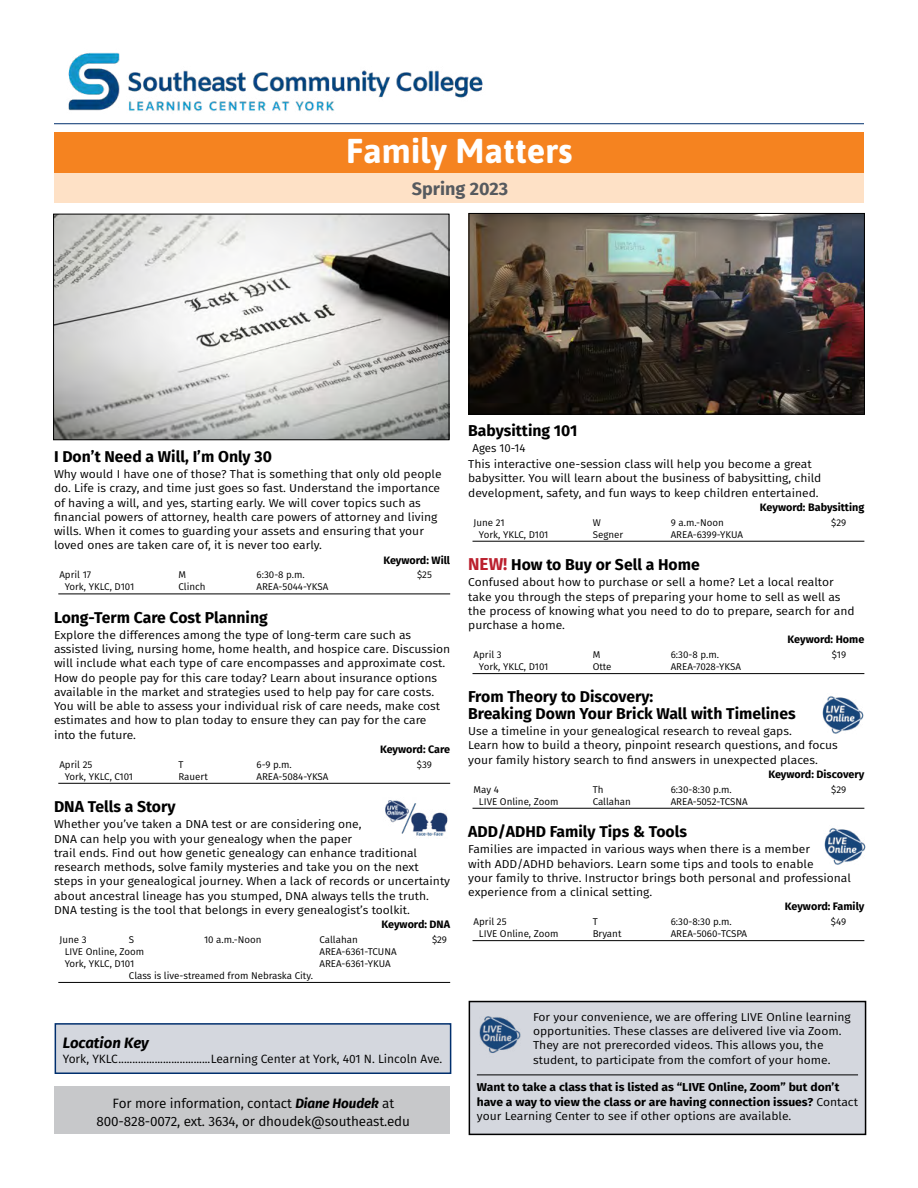
<style>
.page{position:relative;width:918px;height:1188px;background:#fff}
.page>*{position:absolute;margin:0;border:0;box-sizing:border-box;transform-origin:0 0}
.t1{font:700 34.5px "Asap";color:#fff}
.t2{font:700 18px "Fira Sans";color:#565a5f}
.t3{font:700 15.75px/16.5px "Fira Sans";color:#000}
.IOC_Town{font:italic 700 15px "Fira Sans";color:#000}
.t4{font:13.5px/18px "Fira Sans";letter-spacing:-.01em;color:#000;text-align:center}
.IOC_Location{font:12px "Fira Sans";color:#000}
.class_description{font:11.55px/14.2px "Fira Sans";color:#000;scale:1.06 1}
.class_description-2{font:700 11.55px/14.2px "Fira Sans";color:#000;scale:1.06 1}
.prerequisite{font:11.55px "Fira Sans";color:#000}
.keyword{font:700 10.8px "Fira Sans";color:#000}
.logistics{font:9.75px "Fira Sans";color:#000}
.logistics_multi_sec{font:9.75px "Fira Sans";color:#000}
.s1{font-weight:700;font-style:italic}
.s2{font-size:17.25px;color:#bb202e}
.s3{font-weight:400}
</style>
<div class="page">
<hr style="left:54px;top:123px;width:810px;height:1px;background:#002f6e">
<hr style="left:58px;top:594px;width:392px;height:1px;background:#000">
<hr style="left:58px;top:783px;width:392px;height:1px;background:#000">
<hr style="left:58px;top:982px;width:392px;height:1px;background:#000">
<hr style="left:473px;top:541px;width:391px;height:1px;background:#000">
<hr style="left:473px;top:673px;width:391px;height:1px;background:#000">
<hr style="left:473px;top:808px;width:391px;height:1px;background:#000">
<hr style="left:473px;top:940px;width:391px;height:1px;background:#000">
<img style="left:385px;top:800px;width:63px;height:36px">
<img style="left:822px;top:696px;width:42px;height:38px">
<img style="left:824px;top:828px;width:41px;height:37px">
<div style="left:54px;top:1086px;width:396px;height:48px;background:#c7c8ca"></div>
<img style="left:54px;top:52px;width:443px;height:72px">
<div style="left:55px;top:1024px;width:396px;height:49px;background:#d4d7de"></div>
<div style="left:55px;top:1023px;width:396px;height:51px;border:2px solid #002f6e"></div>
<div style="left:54px;top:132px;width:810px;height:41px;background:#f58320"></div>
<div style="left:54px;top:173px;width:810px;height:30px;background:#fee1c6"></div>
<div style="left:469px;top:1002px;width:397px;height:132px;background:#d4d7de"></div>
<hr style="left:477px;top:1075px;width:381px;height:1px;background:#000">
<div style="left:469px;top:1001px;width:397px;height:134px;border:2px solid #000"></div>
<img style="left:479px;top:1016px;width:42px;height:37px">
<svg style="left:53px;top:213px;width:397px;height:228px"></svg>
<img style="left:468px;top:213px;width:397px;height:202px">
<p class="t1" style="left:346px;top:126px;width:228px">Family Matters</p>
<p class="t2" style="left:412px;top:173px;width:98px">Spring 2023</p>
<p class="t3" style="left:54px;top:447px;width:219px">I Don’t Need a Will, I’m Only 30</p>
<p class="class_description" style="left:54px;top:467px;width:367px">Why would I have one of those? That is something that only old people do. Life is crazy, and time just goes so fast. Understand the importance of having a will, and yes, starting early. We will cover topics such as financial powers of attorney, health care powers of attorney and living wills. When it comes to guarding your assets and ensuring that your loved ones are taken care of, it is never too early.</p>
<p class="keyword" style="left:383px;top:551px;width:68px">Keyword: Will</p>
<p class="logistics" style="left:59px;top:568px;width:33px">April 17</p>
<p class="logistics" style="left:179px;top:568px;width:9px">M</p>
<p class="logistics" style="left:257px;top:568px;width:50px">6:30-8 p.m.</p>
<p class="logistics" style="left:417px;top:568px;width:16px">$25</p>
<p class="logistics" style="left:65px;top:580px;width:71px">York, YKLC, D101</p>
<p class="logistics" style="left:179px;top:580px;width:29px">Clinch</p>
<p class="logistics" style="left:256px;top:580px;width:73px">AREA-5044-YKSA</p>
<p class="t3" style="left:54px;top:608px;width:215px">Long-Term Care Cost Planning</p>
<p class="class_description" style="left:54px;top:628px;width:375px">Explore the differences among the type of long-term care such as assisted living, nursing home, home health, and hospice care. Discussion will include what each type of care encompasses and approximate cost.<br>How do people pay for this care today? Learn about insurance options available in the market and strategies used to help pay for care costs.<br>You will be able to assess your individual risk of care needs, make cost estimates and how to plan today to ensure they can pay for the care into the future.</p>
<p class="keyword" style="left:380px;top:740px;width:72px">Keyword: Care</p>
<p class="logistics" style="left:59px;top:757px;width:35px">April 25</p>
<p class="logistics" style="left:179px;top:757px;width:7px">T</p>
<p class="logistics" style="left:257px;top:757px;width:37px">6-9 p.m.</p>
<p class="logistics" style="left:417px;top:757px;width:17px">$39</p>
<p class="logistics" style="left:65px;top:769px;width:70px">York, YKLC, C101</p>
<p class="logistics" style="left:179px;top:769px;width:31px">Rauert</p>
<p class="logistics" style="left:256px;top:769px;width:74px">AREA-5084-YKSA</p>
<p class="t3" style="left:54px;top:797px;width:123px">DNA Tells a Story</p>
<p class="class_description" style="left:54px;top:817px;width:375px">Whether you’ve taken a DNA test or are considering one,<br>DNA can help you with your genealogy when the paper<br>trail ends. Find out how genetic genealogy can enhance traditional research methods, solve family mysteries and take you on the next steps in your genealogical journey. When a lack of records or uncertainty about ancestral lineage has you stumped, DNA always tells the truth.<br>DNA testing is the tool that belongs in every genealogist’s toolkit.</p>
<p class="keyword" style="left:381px;top:915px;width:70px">Keyword: DNA</p>
<p class="logistics_multi_sec" style="left:59px;top:932px;width:29px">June 3</p>
<p class="logistics_multi_sec" style="left:129px;top:932px;width:7px">S</p>
<p class="logistics_multi_sec" style="left:204px;top:932px;width:59px">10 a.m.-Noon</p>
<p class="logistics_multi_sec" style="left:320px;top:932px;width:40px">Callahan</p>
<p class="logistics_multi_sec" style="left:432px;top:932px;width:16px">$29</p>
<p class="logistics_multi_sec" style="left:65px;top:944px;width:81px">LIVE Online, Zoom</p>
<p class="logistics_multi_sec" style="left:320px;top:944px;width:79px">AREA-6361-TCUNA</p>
<p class="logistics_multi_sec" style="left:65px;top:956px;width:71px">York, YKLC, D101</p>
<p class="logistics_multi_sec" style="left:320px;top:956px;width:73px">AREA-6361-YKUA</p>
<p class="logistics_multi_sec" style="left:129px;top:968px;width:185px">Class is live-streamed from Nebraska City.</p>
<p class="IOC_Town" style="left:63px;top:1030px;width:88px">Location Key</p>
<p class="IOC_Location" style="left:63px;top:1050px;width:381px">York, YKLC.................................Learning Center at York, 401 N. Lincoln Ave.</p>
<p class="t4" style="left:97px;top:1094px;width:315px">For more information, contact <span class="s1">Diane Houdek</span> at<br>800-828-0072, ext. 3634, or dhoudek@southeast.edu</p>
<p class="t3" style="left:468px;top:421px;width:111px">Babysitting 101</p>
<p class="prerequisite" style="left:473px;top:439px;width:55px">Ages 10-14</p>
<p class="class_description" style="left:468px;top:457px;width:335px">This interactive one-session class will help you become a great babysitter. You will learn about the business of babysitting, child development, safety, and fun ways to keep children entertained.</p>
<p class="keyword" style="left:760px;top:498px;width:106px">Keyword: Babysitting</p>
<p class="logistics" style="left:474px;top:515px;width:33px">June 21</p>
<p class="logistics" style="left:593px;top:515px;width:10px">W</p>
<p class="logistics" style="left:671px;top:515px;width:55px">9 a.m.-Noon</p>
<p class="logistics" style="left:831px;top:515px;width:16px">$29</p>
<p class="logistics" style="left:479px;top:527px;width:71px">York, YKLC, D101</p>
<p class="logistics" style="left:593px;top:527px;width:32px">Segner</p>
<p class="logistics" style="left:671px;top:527px;width:74px">AREA-6399-YKUA</p>
<p class="t3" style="left:468px;top:555px;width:233px"><span class="s2">NEW!</span> How to Buy or Sell a Home</p>
<p class="class_description" style="left:468px;top:575px;width:366px">Confused about how to purchase or sell a home? Let a local realtor take you through the steps of preparing your home to sell as well as the process of knowing what you need to do to prepare, search for and purchase a home.</p>
<p class="keyword" style="left:788px;top:631px;width:78px">Keyword: Home</p>
<p class="logistics" style="left:474px;top:647px;width:30px">April 3</p>
<p class="logistics" style="left:593px;top:647px;width:9px">M</p>
<p class="logistics" style="left:671px;top:647px;width:50px">6:30-8 p.m.</p>
<p class="logistics" style="left:832px;top:647px;width:16px">$19</p>
<p class="logistics" style="left:479px;top:659px;width:71px">York, YKLC, D101</p>
<p class="logistics" style="left:593px;top:659px;width:20px">Otte</p>
<p class="logistics" style="left:671px;top:659px;width:72px">AREA-7028-YKSA</p>
<p class="t3" style="left:468px;top:687px;width:329px">From Theory to Discovery:<br>Breaking Down Your Brick Wall with Timelines</p>
<p class="class_description" style="left:468px;top:724px;width:350px">Use a timeline in your genealogical research to reveal gaps.<br>Learn how to build a theory, pinpoint research questions, and focus your family history search to find answers in unexpected places.</p>
<p class="keyword" style="left:768px;top:765px;width:97px">Keyword: Discovery</p>
<p class="logistics" style="left:474px;top:782px;width:27px">May 4</p>
<p class="logistics" style="left:593px;top:782px;width:12px">Th</p>
<p class="logistics" style="left:671px;top:782px;width:63px">6:30-8:30 p.m.</p>
<p class="logistics" style="left:831px;top:782px;width:16px">$29</p>
<p class="logistics" style="left:479px;top:794px;width:81px">LIVE Online, Zoom</p>
<p class="logistics" style="left:593px;top:794px;width:40px">Callahan</p>
<p class="logistics" style="left:671px;top:794px;width:78px">AREA-5052-TCSNA</p>
<p class="t3" style="left:468px;top:822px;width:220px">ADD/ADHD Family Tips &amp; Tools</p>
<p class="class_description" style="left:468px;top:842px;width:363px">Families are impacted in various ways when there is a member<br>with ADD/ADHD behaviors. Learn some tips and tools to enable<br>your family to thrive. Instructor brings both personal and professional experience from a clinical setting.</p>
<p class="keyword" style="left:785px;top:898px;width:81px">Keyword: Family</p>
<p class="logistics" style="left:474px;top:914px;width:35px">April 25</p>
<p class="logistics" style="left:593px;top:914px;width:7px">T</p>
<p class="logistics" style="left:671px;top:914px;width:63px">6:30-8:30 p.m.</p>
<p class="logistics" style="left:831px;top:914px;width:17px">$49</p>
<p class="logistics" style="left:479px;top:926px;width:81px">LIVE Online, Zoom</p>
<p class="logistics" style="left:593px;top:926px;width:30px">Bryant</p>
<p class="logistics" style="left:671px;top:926px;width:78px">AREA-5060-TCSPA</p>
<p class="class_description" style="left:533px;top:1010px;width:301px">For your convenience, we are offering LIVE Online learning opportunities. These classes are delivered live via Zoom.<br>They are not prerecorded videos. This allows you, the student, to participate from the comfort of your home.</p>
<p class="class_description-2" style="left:477px;top:1080px;width:361px">Want to take a class that is listed as “LIVE Online, Zoom” but don’t have a way to view the class or are having connection issues? <span class="s3">Contact your Learning Center to see if other options are available.</span></p>
</div>
